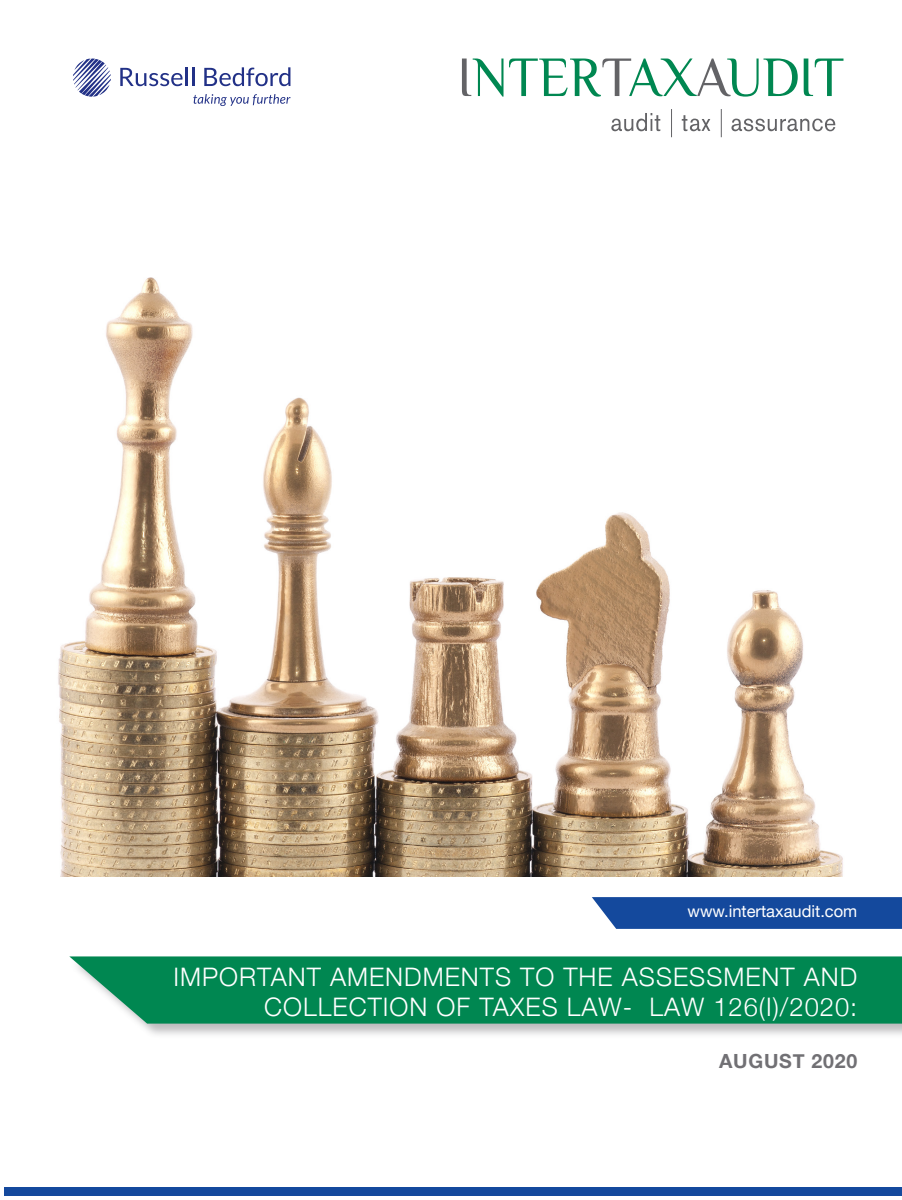
<style>
.page{position:relative;width:902px;height:1200px;background:#fff}
.page>*{position:absolute;margin:0;border:0;box-sizing:border-box;transform-origin:0 0}
.Website{font:300 25.5px "Helvetica Neue";letter-spacing:.04em;color:#fff}
.t1{font:700 19.5px "Helvetica Neue";letter-spacing:.04em;color:#717074}
.t2{font:16.5px "Helvetica Neue";color:#fff}
</style>
<div class="page">
<img style="left:58px;top:277px;width:785px;height:599px">
<div style="left:70px;top:955px;width:832px;height:84px;background:#717074;opacity:.47"></div>
<div style="left:69px;top:956px;width:833px;height:67px;background:#008751"></div>
<div style="left:4px;top:1186px;width:898px;height:9px;background:#14499d"></div>
<svg style="left:592px;top:897px;width:310px;height:32px;background:#1e51a1"></svg>
<svg style="left:73px;top:58px;width:38px;height:39px"></svg>
<svg style="left:120px;top:67px;width:74px;height:19px"></svg>
<svg style="left:204px;top:67px;width:86px;height:19px"></svg>
<svg style="left:193px;top:94px;width:97px;height:12px"></svg>
<svg style="left:462px;top:59px;width:41px;height:38px"></svg>
<svg style="left:509px;top:59px;width:289px;height:38px"></svg>
<svg style="left:804px;top:59px;width:39px;height:37px"></svg>
<svg style="left:611px;top:113px;width:49px;height:18px"></svg>
<svg style="left:682px;top:115px;width:28px;height:16px"></svg>
<svg style="left:731px;top:119px;width:104px;height:12px"></svg>
<svg style="left:721px;top:109px;width:1px;height:28px"></svg>
<svg style="left:671px;top:109px;width:1px;height:28px"></svg>
<p class="t2" style="left:687px;top:899px;width:171px">www.intertaxaudit.com</p>
<p class="Website" style="left:173px;top:956px;width:685px">IMPORTANT AMENDMENTS TO THE ASSESSMENT AND</p>
<p class="Website" style="left:264px;top:986px;width:595px">COLLECTION OF TAXES LAW- LAW 126(I)/2020:</p>
<p class="t1" style="left:719px;top:1046px;width:140px">AUGUST 2020</p>
</div>
